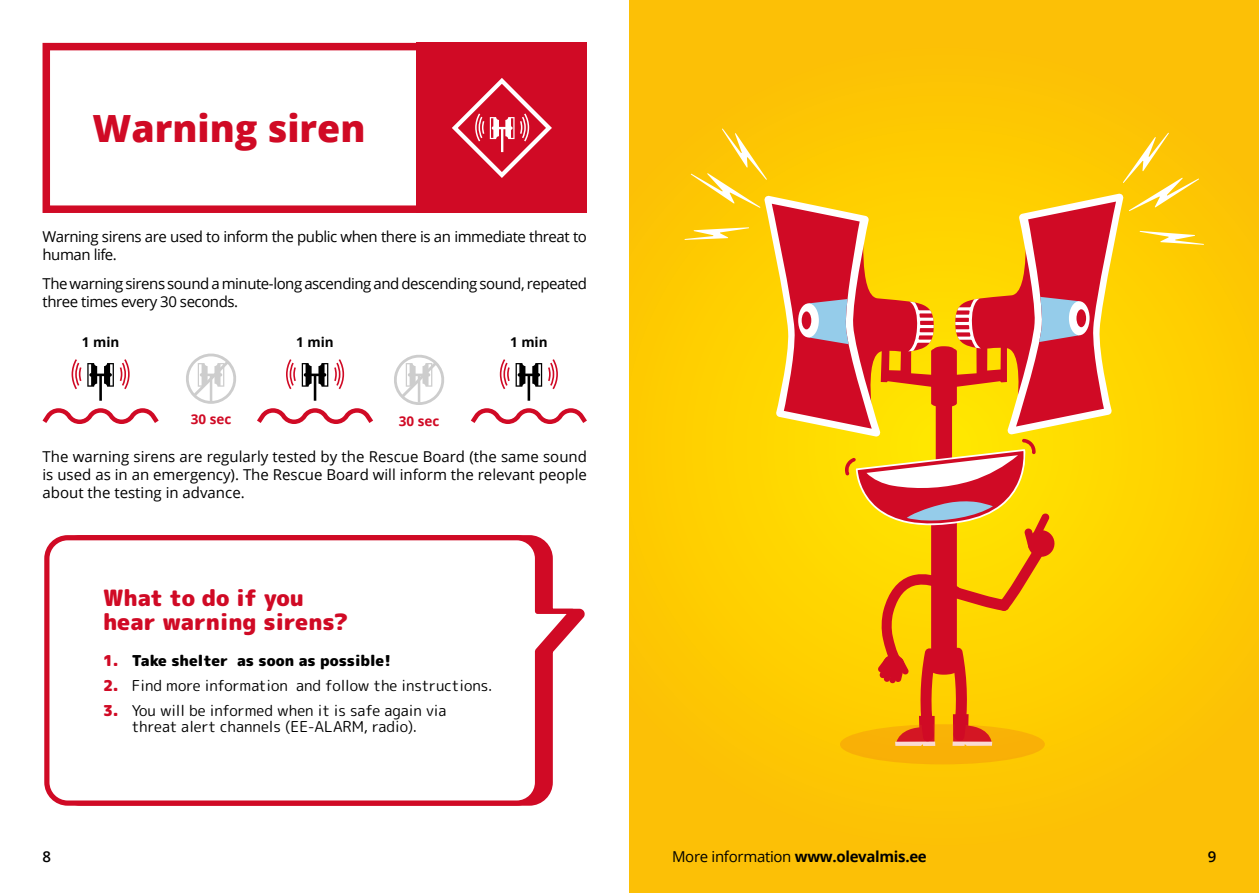
<style>
.page{position:relative;width:1259px;height:893px;background:#fff}
.page>*{position:absolute;margin:0;border:0;box-sizing:border-box;transform-origin:0 0}
.t1{font:800 37.5px "Open Sans";color:#d00a25}
.t2{font:900 22.5px/24px "Rounded Mplus 1 c";color:#d00a25}
.t3{font:15px/18px "Open Sans";letter-spacing:-.03em;color:#000}
.t4{font:15px/25px "Rounded Mplus 1 c";color:#000}
.t5{font:700 15px "Open Sans";letter-spacing:-.02em;color:#000}
.t6{font:900 15px "Rounded Mplus 1 c";color:#000}
.t7{font:900 15px/25px "Rounded Mplus 1 c";color:#d00a25;text-align:justify}
.t8{font:600 15px "Open Sans";color:#000}
.t9{font:700 13.5px "Open Sans";color:#000}
.t10{font:700 13.5px "Open Sans";color:#d00a25}
.s1{font-weight:400}
</style>
<div class="page">
<svg style="left:500px;top:359px;width:42px;height:42px"></svg>
<svg style="left:548px;top:359px;width:10px;height:30px"></svg>
<svg style="left:471px;top:408px;width:116px;height:16px"></svg>
<svg style="left:302px;top:363px;width:26px;height:38px"></svg>
<svg style="left:286px;top:359px;width:10px;height:30px"></svg>
<svg style="left:334px;top:359px;width:10px;height:30px"></svg>
<svg style="left:257px;top:408px;width:116px;height:16px"></svg>
<svg style="left:87px;top:363px;width:27px;height:38px"></svg>
<svg style="left:72px;top:359px;width:9px;height:30px"></svg>
<svg style="left:120px;top:359px;width:10px;height:30px"></svg>
<svg style="left:43px;top:408px;width:116px;height:16px"></svg>
<svg style="left:186px;top:353px;width:50px;height:51px"></svg>
<svg style="left:394px;top:355px;width:50px;height:50px"></svg>
<div style="left:629px;top:0;width:630px;height:893px;background:#fcc006"></div>
<div style="left:840px;top:724px;width:205px;height:40px;background:#f9b006;border-radius:50%"></div>
<svg style="left:684px;top:128px;width:520px;height:618px"></svg>
<div style="left:43px;top:43px;width:544px;height:170px;border:8px solid #d00a25"></div>
<div style="left:417px;top:43px;width:170px;height:170px;background:#d00a25"></div>
<svg style="left:452px;top:78px;width:100px;height:100px"></svg>
<svg style="left:44px;top:535px;width:536px;height:271px"></svg>
<h1 class="t1" style="left:93px;top:100px;width:274px">Warning siren</h1>
<p class="t3" style="left:43px;top:228px;width:546px">Warning sirens are used to inform the public when there is an immediate threat to human life.</p>
<p class="t3" style="left:43px;top:274px;width:546px">The warning sirens sound a minute-long ascending and descending sound, repeated three times every 30 seconds.</p>
<p class="t9" style="left:82px;top:332px;width:39px">1 min</p>
<p class="t9" style="left:296px;top:332px;width:39px">1 min</p>
<p class="t9" style="left:510px;top:332px;width:39px">1 min</p>
<p class="t10" style="left:191px;top:410px;width:42px">30 sec</p>
<p class="t10" style="left:399px;top:411px;width:42px">30 sec</p>
<p class="t3" style="left:43px;top:447px;width:546px;text-align:justify">The warning sirens are regularly tested by the Rescue Board (the same sound is used as in an emergency). The Rescue Board will inform the relevant people about the testing in advance.</p>
<h2 class="t2" style="left:103px;top:585px;width:247px">What to do if you hear warning sirens?</h2>
<p class="t6" style="left:132px;top:649px;width:261px">Take shelter as soon as possible!</p>
<p class="t4" style="left:132px;top:673px;width:362px">Find more information and follow the instructions.<br>You will be informed when it is safe again via</p>
<p class="t4" style="left:132px;top:714px;width:287px">threat alert channels (EE-ALARM, radio).</p>
<p class="t7" style="left:103px;top:648px;width:17px">1.<br>2.<br>3.</p>
<p class="t8" style="left:43px;top:846px;width:10px">8</p>
<p class="t5" style="left:672px;top:846px;width:256px"><span class="s1">More information</span> www.olevalmis.ee</p>
<p class="t8" style="left:1207px;top:846px;width:10px">9</p>
</div>
